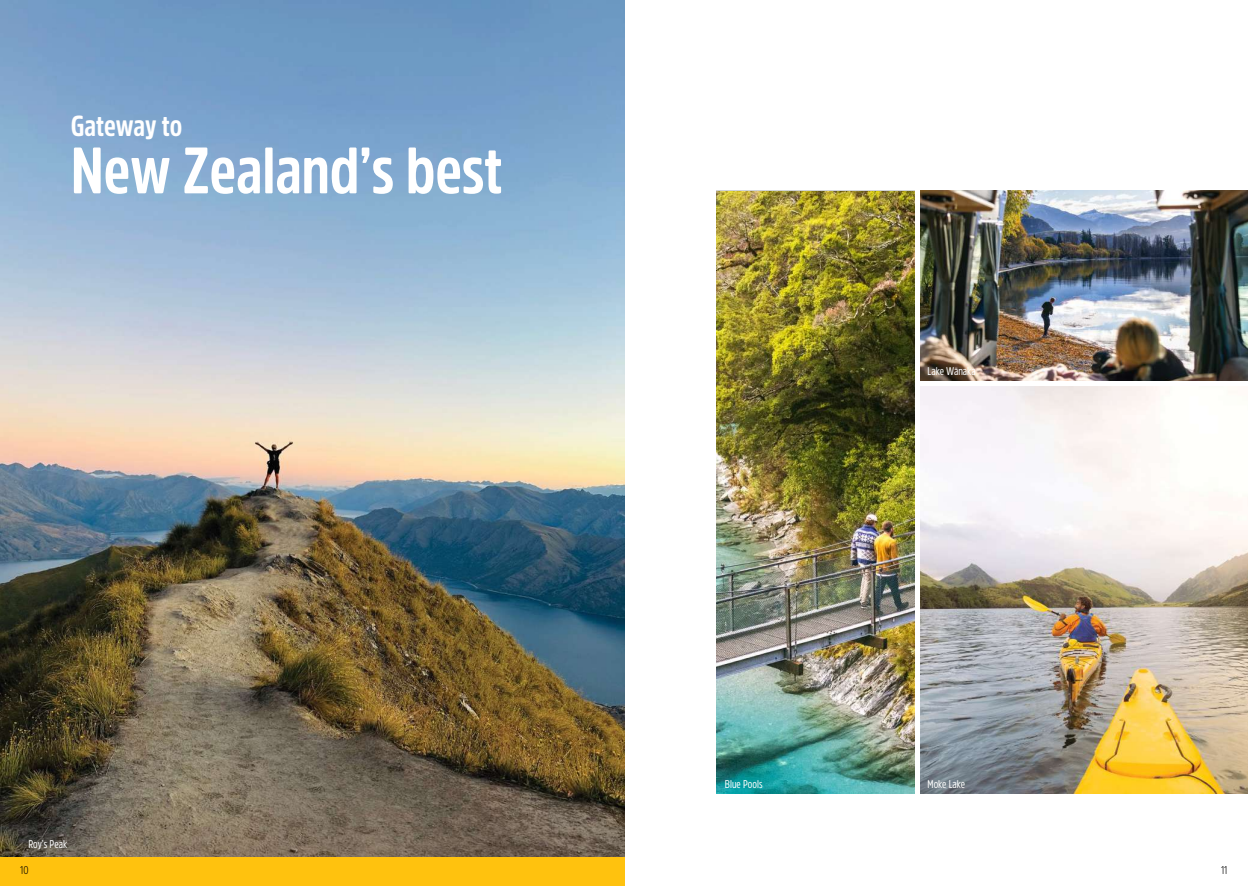
<style>
.page{position:relative;width:1248px;height:886px;background:#fff}
.page>*{position:absolute;margin:0;border:0;box-sizing:border-box;transform-origin:0 0}
.t1{font:700 65px "Amsi Pro Cond";color:#fff}
.t2{font:700 28.75px "Amsi Pro Cond";color:#fff}
.t3{font:11.25px "Amsi Pro Cond";letter-spacing:.005em;color:#fff}
.t4{font:300 11.25px "Amsi Pro Cond";color:#000}
</style>
<div class="page">
<img style="left:0;top:0;width:624px;height:857px">
<img style="left:920px;top:386px;width:327px;height:408px">
<img style="left:716px;top:191px;width:198px;height:603px">
<img style="left:920px;top:190px;width:327px;height:191px">
<div style="left:0;top:857px;width:624px;height:29px;background:#ffc20e"></div>
<h2 class="t2" style="left:71px;top:106px;width:113px">Gateway to</h2>
<h1 class="t1" style="left:71px;top:126px;width:433px">New Zealand’s best</h1>
<p class="t3" style="left:28px;top:837px;width:40px">Roy’s Peak</p>
<p class="t3" style="left:724px;top:776px;width:39px">Blue Pools</p>
<p class="t3" style="left:927px;top:363px;width:50px">Lake Wānaka</p>
<p class="t3" style="left:927px;top:776px;width:39px">Moke Lake</p>
<p class="t4" style="left:20px;top:862px;width:10px">10</p>
<p class="t4" style="left:1220px;top:862px;width:8px">11</p>
</div>
